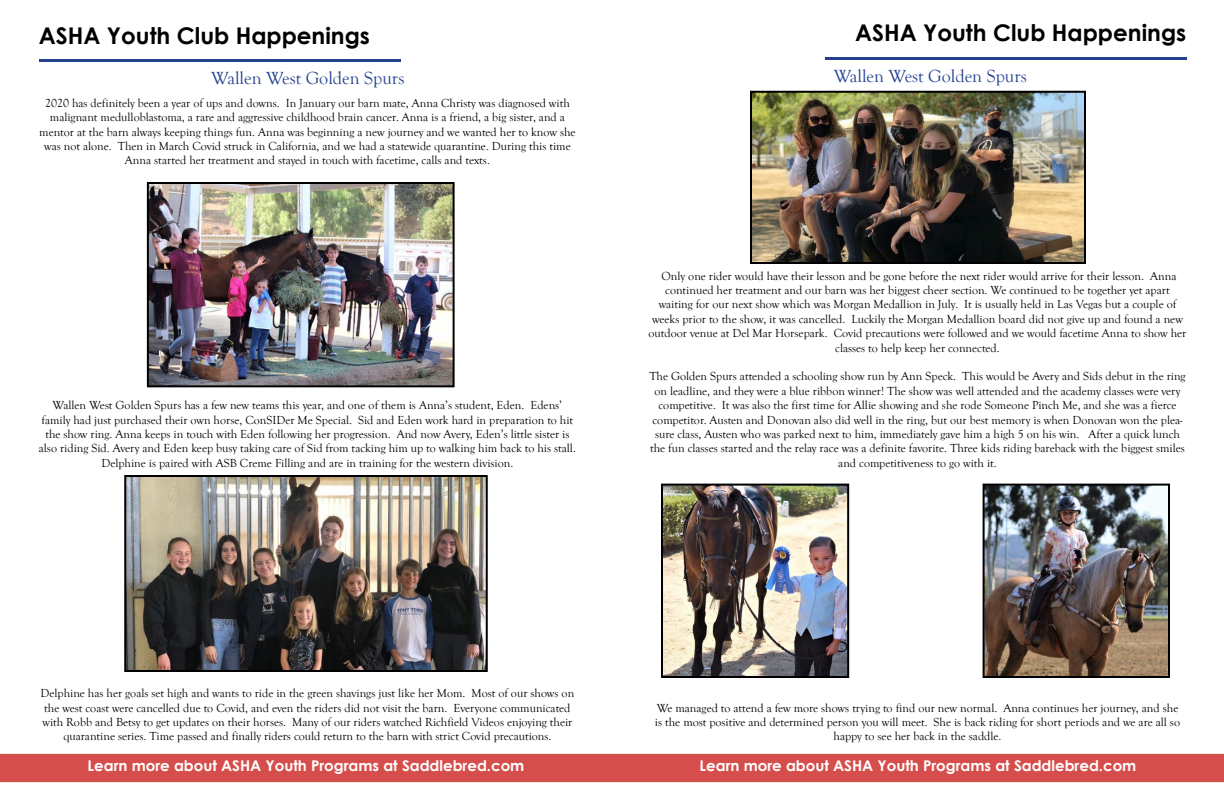
<style>
.page{position:relative;width:1224px;height:792px;background:#fff}
.page>*{position:absolute;margin:0;border:0;box-sizing:border-box;transform-origin:0 0}
.t1{font:700 23px "Century Gothic";color:#000}
.t2{font:18px "Goudy Old Style T";color:#25408f}
.t3{font:700 15px "Century Gothic";color:#fff}
.t4{font:12px/14.4px "Goudy Old Style T";color:#000;text-align:center}
</style>
<div class="page">
<hr style="left:39px;top:59px;width:361px;height:3px;background:#25408f">
<img style="left:150px;top:185px;width:302px;height:199px">
<div style="left:147px;top:182px;width:308px;height:205px;border:2px solid #000"></div>
<img style="left:127px;top:478px;width:358px;height:191px">
<div style="left:124px;top:475px;width:364px;height:197px;border:2px solid #000"></div>
<div style="left:0;top:754px;width:611px;height:28px;background:#d64e4b"></div>
<hr style="left:826px;top:57px;width:361px;height:3px;background:#25408f">
<img style="left:986px;top:487px;width:181px;height:188px">
<div style="left:983px;top:484px;width:187px;height:194px;border:2px solid #000"></div>
<img style="left:664px;top:487px;width:182px;height:188px">
<div style="left:661px;top:484px;width:188px;height:194px;border:2px solid #000"></div>
<img style="left:753px;top:94px;width:330px;height:167px">
<div style="left:750px;top:91px;width:336px;height:173px;border:2px solid #000"></div>
<div style="left:612px;top:754px;width:611px;height:28px;background:#d64e4b"></div>
<h1 class="t1" style="left:39px;top:18px;width:333px">ASHA Youth Club Happenings</h1>
<h2 class="t2" style="left:211px;top:69px;width:195px">Wallen West Golden Spurs</h2>
<p class="t4" style="left:39px;top:96px;width:538px">2020 has definitely been a year of ups and downs. In January our barn mate, Anna Christy was diagnosed with malignant medulloblastoma, a rare and aggressive childhood brain cancer. Anna is a friend, a big sister, and a mentor at the barn always keeping things fun. Anna was beginning a new journey and we wanted her to know she was not alone. Then in March Covid struck in California, and we had a statewide quarantine. During this time Anna started her treatment and stayed in touch with facetime, calls and texts.</p>
<p class="t4" style="left:39px;top:398px;width:539px">Wallen West Golden Spurs has a few new teams this year, and one of them is Anna’s student, Eden. Edens’ family had just purchased their own horse, ConSIDer Me Special. Sid and Eden work hard in preparation to hit the show ring. Anna keeps in touch with Eden following her progression. And now Avery, Eden’s little sister is also riding Sid. Avery and Eden keep busy taking care of Sid from tacking him up to walking him back to his stall.<br>Delphine is paired with ASB Creme Filling and are in training for the western division.</p>
<h1 class="t1" style="left:855px;top:15px;width:333px">ASHA Youth Club Happenings</h1>
<h2 class="t2" style="left:834px;top:66px;width:195px">Wallen West Golden Spurs</h2>
<p class="t4" style="left:649px;top:269px;width:539px">Only one rider would have their lesson and be gone before the next rider would arrive for their lesson. Anna continued her treatment and our barn was her biggest cheer section. We continued to be together yet apart waiting for our next show which was Morgan Medallion in July. It is usually held in Las Vegas but a couple of weeks prior to the show, it was cancelled. Luckily the Morgan Medallion board did not give up and found a new outdoor venue at Del Mar Horsepark. Covid precautions were followed and we would facetime Anna to show her classes to help keep her connected.</p>
<p class="t4" style="left:649px;top:369px;width:538px">The Golden Spurs attended a schooling show run by Ann Speck. This would be Avery and Sids debut in the ring on leadline, and they were a blue ribbon winner! The show was well attended and the academy classes were very competitive. It was also the first time for Allie showing and she rode Someone Pinch Me, and she was a fierce competitor. Austen and Donovan also did well in the ring, but our best memory is when Donovan won the plea&shy;sure class, Austen who was parked next to him, immediately gave him a high 5 on his win. After a quick lunch the fun classes started and the relay race was a definite favorite. Three kids riding bareback with the biggest smiles and competitiveness to go with it.</p>
<p class="t4" style="left:41px;top:686px;width:535px">Delphine has her goals set high and wants to ride in the green shavings just like her Mom. Most of our shows on the west coast were cancelled due to Covid, and even the riders did not visit the barn. Everyone communicated with Robb and Betsy to get updates on their horses. Many of our riders watched Richfield Videos enjoying their quarantine series. Time passed and finally riders could return to the barn with strict Covid precautions.</p>
<p class="t3" style="left:88px;top:755px;width:438px">Learn more about ASHA Youth Programs at Saddlebred.com</p>
<p class="t4" style="left:655px;top:701px;width:527px">We managed to attend a few more shows trying to find our new normal. Anna continues her journey, and she is the most positive and determined person you will meet. She is back riding for short periods and we are all so happy to see her back in the saddle.</p>
<p class="t3" style="left:700px;top:755px;width:438px">Learn more about ASHA Youth Programs at Saddlebred.com</p>
</div>
